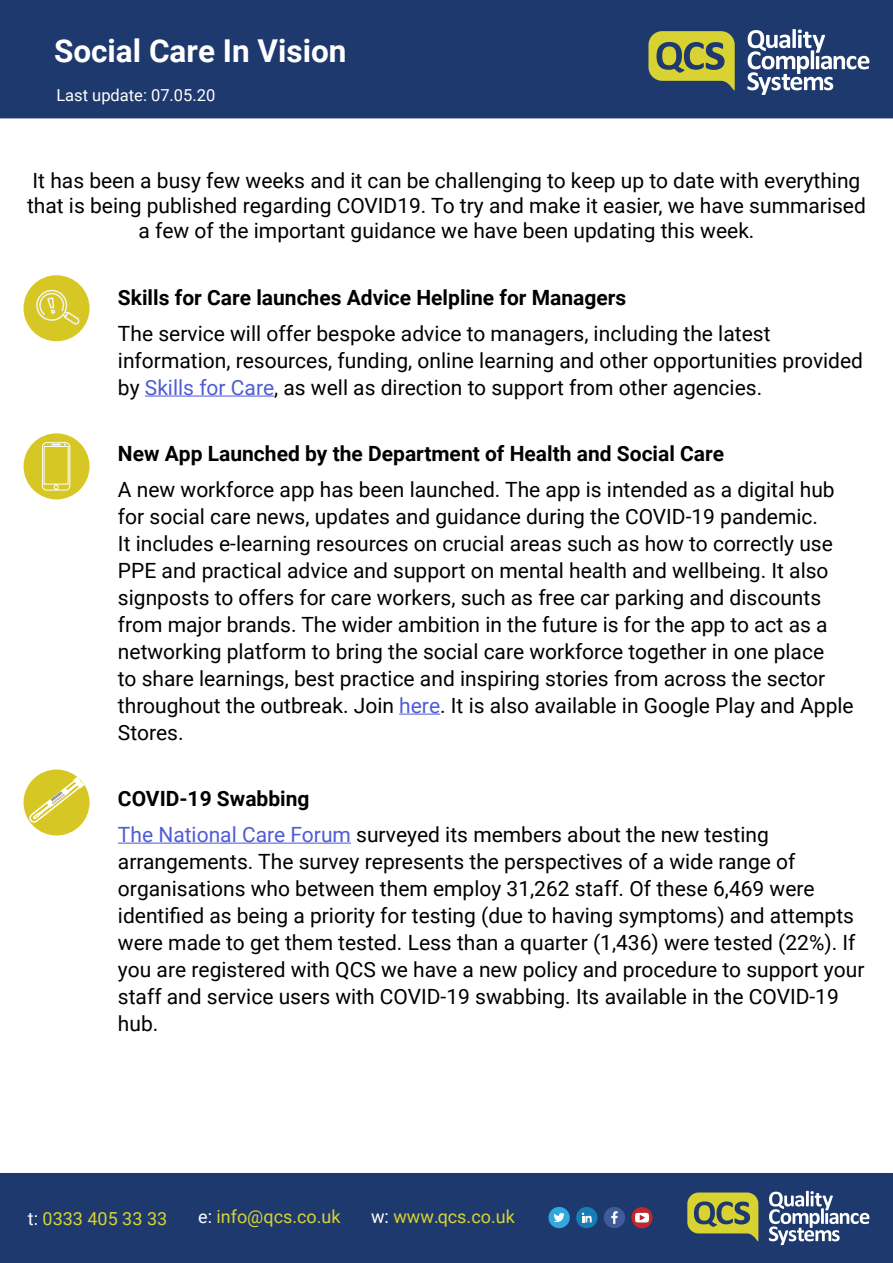
<style>
.page{position:relative;width:893px;height:1263px;background:#fff}
.page>*{position:absolute;margin:0;border:0;box-sizing:border-box;transform-origin:0 0}
.t1{font:700 31.5px "Roboto";color:#fff}
.t2{font:21px/27px "Roboto";color:#000}
.t3{font:700 21px "Roboto";color:#000}
.t4{font:18px "Roboto";color:#d8d332}
.t5{font:16.5px "Roboto";color:#fff}
.s1{color:#4f5cd6}
.s2{font-weight:700}
.s3{color:#fff}
</style>
<div class="page">
<div style="left:1px;top:1px;width:891px;height:117px;background:#1e396e"></div>
<div style="left:0;top:0;width:893px;height:118px;border:2px solid #1e396e"></div>
<div style="left:1px;top:1174px;width:891px;height:88px;background:#1e396e"></div>
<div style="left:0;top:1173px;width:893px;height:90px;border:2px solid #1e396e"></div>
<hr style="left:145px;top:396px;width:129px;height:1px;background:#4f5cd6">
<hr style="left:399px;top:714px;width:41px;height:1px;background:#4f5cd6">
<hr style="left:118px;top:843px;width:233px;height:1px;background:#4f5cd6">
<div style="left:24px;top:276px;width:65px;height:64px;background:#d7c724;border-radius:50%"></div>
<div style="left:24px;top:275px;width:66px;height:66px;border:2px solid #d7c724;border-radius:50%"></div>
<div style="left:24px;top:434px;width:65px;height:65px;background:#d7c724;border-radius:50%"></div>
<div style="left:24px;top:433px;width:66px;height:66px;border:2px solid #d7c724;border-radius:50%"></div>
<svg style="left:687px;top:1192px;width:71px;height:50px"></svg>
<svg style="left:769px;top:1191px;width:100px;height:54px"></svg>
<svg style="left:648px;top:31px;width:87px;height:60px"></svg>
<svg style="left:747px;top:29px;width:122px;height:66px"></svg>
<svg style="left:548px;top:1207px;width:22px;height:21px"></svg>
<svg style="left:576px;top:1207px;width:21px;height:21px"></svg>
<svg style="left:604px;top:1207px;width:21px;height:21px"></svg>
<svg style="left:631px;top:1207px;width:22px;height:21px"></svg>
<svg style="left:33px;top:275px;width:47px;height:50px"></svg>
<svg style="left:42px;top:442px;width:29px;height:49px"></svg>
<div style="left:24px;top:770px;width:65px;height:65px;background:#d7c724;border-radius:50%"></div>
<div style="left:24px;top:769px;width:66px;height:66px;border:2px solid #d7c724;border-radius:50%"></div>
<svg style="left:28px;top:772px;width:62px;height:51px"></svg>
<h1 class="t1" style="left:54px;top:29px;width:294px">Social Care In Vision</h1>
<p class="t5" style="left:56px;top:84px;width:161px">Last update: 07.05.20</p>
<p class="t2" style="left:27px;top:167px;width:840px;line-height:25.2px;text-align:center">It has been a busy few weeks and it can be challenging to keep up to date with everything that is being published regarding COVID19. To try and make it easier, we have summarised a few of the important guidance we have been updating this week.</p>
<p class="t3" style="left:118px;top:282px;width:510px">Skills for Care launches Advice Helpline for Managers</p>
<p class="t2" style="left:118px;top:319px;width:747px">The service will offer bespoke advice to managers, including the latest information, resources, funding, online learning and other opportunities provided by <span class="s1">Skills for Care</span>, as well as direction to support from other agencies.</p>
<p class="t3" style="left:118px;top:438px;width:608px">New App Launched by the Department of Health and Social Care</p>
<p class="t2" style="left:118px;top:475px;width:737px">A new workforce app has been launched. The app is intended as a digital hub for social care news, updates and guidance during the COVID-19 pandemic.<br>It includes e-learning resources on crucial areas such as how to correctly use PPE and practical advice and support on mental health and wellbeing. It also signposts to offers for care workers, such as free car parking and discounts from major brands. The wider ambition in the future is for the app to act as a networking platform to bring the social care workforce together in one place<br>to share learnings, best practice and inspiring stories from across the sector throughout the outbreak. Join <span class="s1">here</span>. It is also available in Google Play and Apple Stores.</p>
<p class="t2" style="left:118px;top:779px;width:652px;line-height:36px"><span class="s2">COVID-19 Swabbing<br></span><span class="s1">The National Care Forum</span> surveyed its members about the new testing</p>
<p class="t2" style="left:118px;top:847px;width:748px">arrangements. The survey represents the perspectives of a wide range of organisations who between them employ 31,262 staff. Of these 6,469 were identified as being a priority for testing (due to having symptoms) and attempts were made to get them tested. Less than a quarter (1,436) were tested (22%). If you are registered with QCS we have a new policy and procedure to support your staff and service users with COVID-19 swabbing. Its available in the COVID-19 hub.</p>
<p class="t4" style="left:28px;top:1206px;width:141px"><span class="s3">t:</span> 0333 405 33 33</p>
<p class="t4" style="left:198px;top:1204px;width:144px"><span class="s3">e:</span> info@qcs.co.uk</p>
<p class="t4" style="left:371px;top:1204px;width:145px"><span class="s3">w:</span> www.qcs.co.uk</p>
</div>
